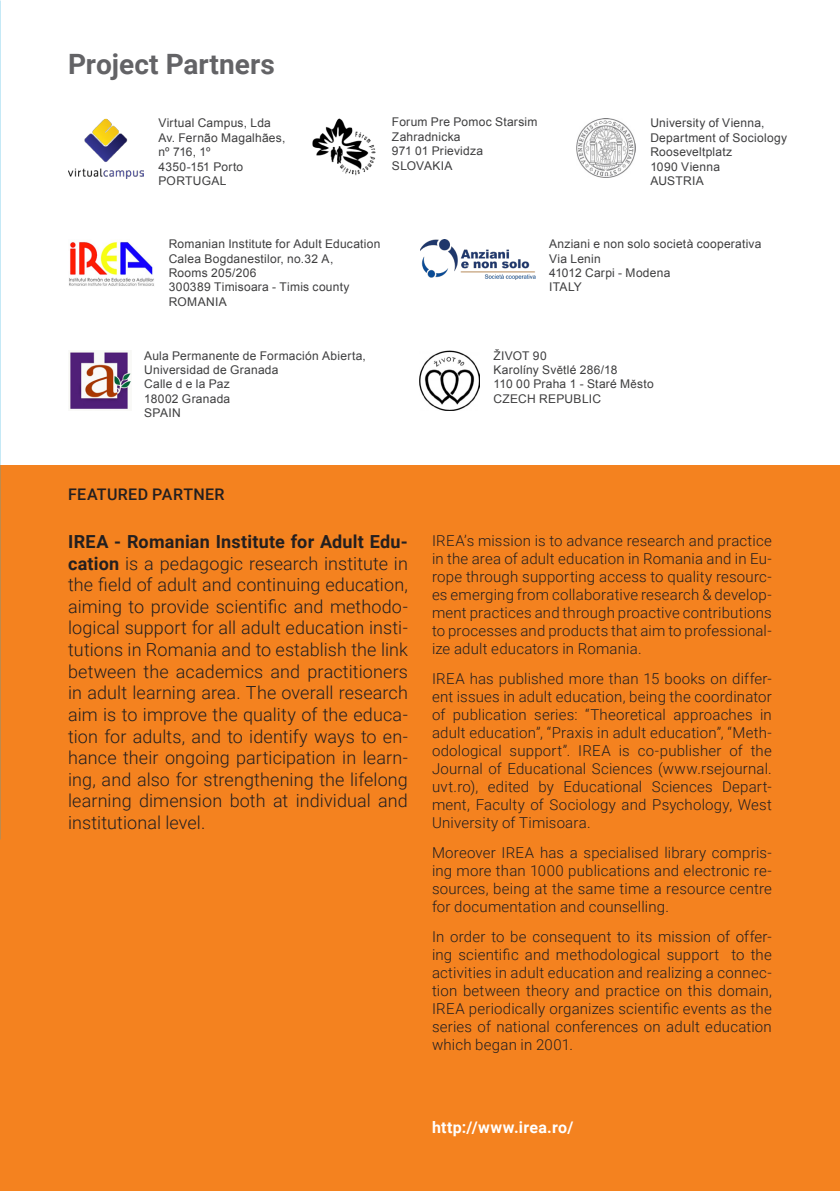
<style>
.page{position:relative;width:840px;height:1191px;background:#fff}
.page>*{position:absolute;margin:0;border:0;box-sizing:border-box;transform-origin:0 0}
.t1{font:700 28px "Roboto";color:#636366}
.t2{font:300 18px/21.6px "Roboto";letter-spacing:.005em;color:#231f20;text-align:justify}
.t3{font:700 16px "Roboto";letter-spacing:.015em;color:#fff}
.t4{font:500 16px "Roboto";letter-spacing:.025em;color:#231f20}
.t5{font:300 15px/18px "Roboto";letter-spacing:.01em;color:#231f20;text-align:justify}
.partner{font:12px/14.4px "Arial";letter-spacing:.02em;color:#3e3e3f}
.s1{font-size:11.4px}
.s2{font-weight:700}
</style>
<div class="page">
<div style="left:0;top:465px;width:839px;height:726px;background:#f4821f"></div>
<img style="left:68px;top:119px;width:75px;height:59px">
<img style="left:576px;top:119px;width:59px;height:58px">
<img style="left:312px;top:118px;width:64px;height:58px">
<img style="left:69px;top:351px;width:62px;height:58px">
<img style="left:420px;top:239px;width:116px;height:40px">
<img style="left:420px;top:351px;width:59px;height:59px">
<img style="left:69px;top:242px;width:85px;height:44px">
<p class="t1" style="left:68px;top:44px;width:208px">Project Partners</p>
<p class="partner" style="left:158px;top:116px;width:114px">Virtual Campus, Lda</p>
<p class="partner" style="left:158px;top:130px;width:128px">Av. Fernão Magalhães, nº 716, 1º</p>
<p class="partner" style="left:158px;top:159px;width:86px">4350-151 Porto</p>
<p class="partner" style="left:158px;top:174px;width:70px">PORTUGAL</p>
<p class="partner" style="left:392px;top:115px;width:147px">Forum Pre Pomoc Starsim</p>
<p class="partner" style="left:392px;top:129px;width:70px">Zahradnicka</p>
<p class="partner" style="left:392px;top:144px;width:93px">971 01 Prievidza</p>
<p class="partner" style="left:392px;top:158px;width:62px">SLOVAKIA</p>
<p class="partner" style="left:650px;top:116px;width:138px">University of Vienna,<br>Department of Sociology</p>
<p class="partner" style="left:650px;top:145px;width:83px">Rooseveltplatz</p>
<p class="partner" style="left:650px;top:159px;width:71px">1090 Vienna</p>
<p class="partner" style="left:650px;top:174px;width:55px">AUSTRIA</p>
<p class="partner" style="left:169px;top:237px;width:213px">Romanian Institute for Adult Education</p>
<p class="partner" style="left:169px;top:251px;width:166px">Calea Bogdanestilor, no.32 A,<br>Rooms 205/206</p>
<p class="partner" style="left:169px;top:280px;width:182px">300389 Timisoara - Timis county</p>
<p class="partner" style="left:169px;top:294px;width:60px">ROMANIA</p>
<p class="partner" style="left:144px;top:348px;width:223px">Aula Permanente de Formación Abierta,<br>Universidad de Granada</p>
<p class="partner" style="left:144px;top:377px;width:87px">Calle d e la Paz</p>
<p class="partner" style="left:144px;top:391px;width:87px">18002 Granada</p>
<p class="partner" style="left:144px;top:406px;width:38px">SPAIN</p>
<p class="partner" style="left:549px;top:237px;width:213px">Anziani e non solo società cooperativa</p>
<p class="partner" style="left:549px;top:251px;width:53px">Via Lenin</p>
<p class="partner" style="left:549px;top:266px;width:123px">41012 Carpi - Modena</p>
<p class="partner" style="left:549px;top:280px;width:34px">ITALY</p>
<p class="partner" style="left:493px;top:348px;width:55px">ŽIVOT 90</p>
<p class="partner" style="left:493px;top:363px;width:125px">Karolíny Sv<span class="s1">ě</span>tlé 286/18</p>
<p class="partner" style="left:493px;top:377px;width:161px">110 00 Praha 1 - Staré M<span class="s1">ě</span>sto</p>
<p class="partner" style="left:493px;top:391px;width:109px">CZECH REPUBLIC</p>
<p class="t4" style="left:68px;top:483px;width:158px">FEATURED PARTNER</p>
<p class="t2" style="left:68px;top:530px;width:341px"><span class="s2">IREA - Romanian Institute for Adult Edu&shy;cation</span> is a pedagogic research institute in the field of adult and continuing education, aiming to provide scientific and methodo&shy;logical support for all adult education insti&shy;tutions in Romania and to establish the link between the academics and practitioners in adult learning area. The overall research aim is to improve the quality of the educa&shy;tion for adults, and to identify ways to en&shy;hance their ongoing participation in learn&shy;ing, and also for strengthening the lifelong learning dimension both at individual and institutional level.</p>
<p class="t5" style="left:432px;top:531px;width:341px">IREA’s mission is to advance research and practice in the area of adult education in Romania and in Eu&shy;rope through supporting access to quality resourc&shy;es emerging from collaborative research &amp; develop&shy;ment practices and through proactive contributions to processes and products that aim to professional&shy;ize adult educators in Romania.</p>
<p class="t5" style="left:432px;top:669px;width:341px">IREA has published more than 15 books on differ&shy;ent issues in adult education, being the coordinator of publication series: “Theoretical approaches in adult education”, “Praxis in adult education”, “Meth&shy;odological support”. IREA is co-publisher of the Journal of Educational Sciences (www.rsejournal. uvt.ro), edited by Educational Sciences Depart&shy;ment, Faculty of Sociology and Psychology, West University of Timisoara.</p>
<p class="t5" style="left:432px;top:843px;width:341px">Moreover IREA has a specialised library compris&shy;ing more than 1000 publications and electronic re&shy;sources, being at the same time a resource centre for documentation and counselling.</p>
<p class="t5" style="left:432px;top:927px;width:341px">In order to be consequent to its mission of offer&shy;ing scientific and methodological support to the activities in adult education and realizing a connec&shy;tion between theory and practice on this domain, IREA periodically organizes scientific events as the series of national conferences on adult education which began in 2001.</p>
<p class="t3" style="left:432px;top:1116px;width:143px">http://www.irea.ro/</p>
</div>
